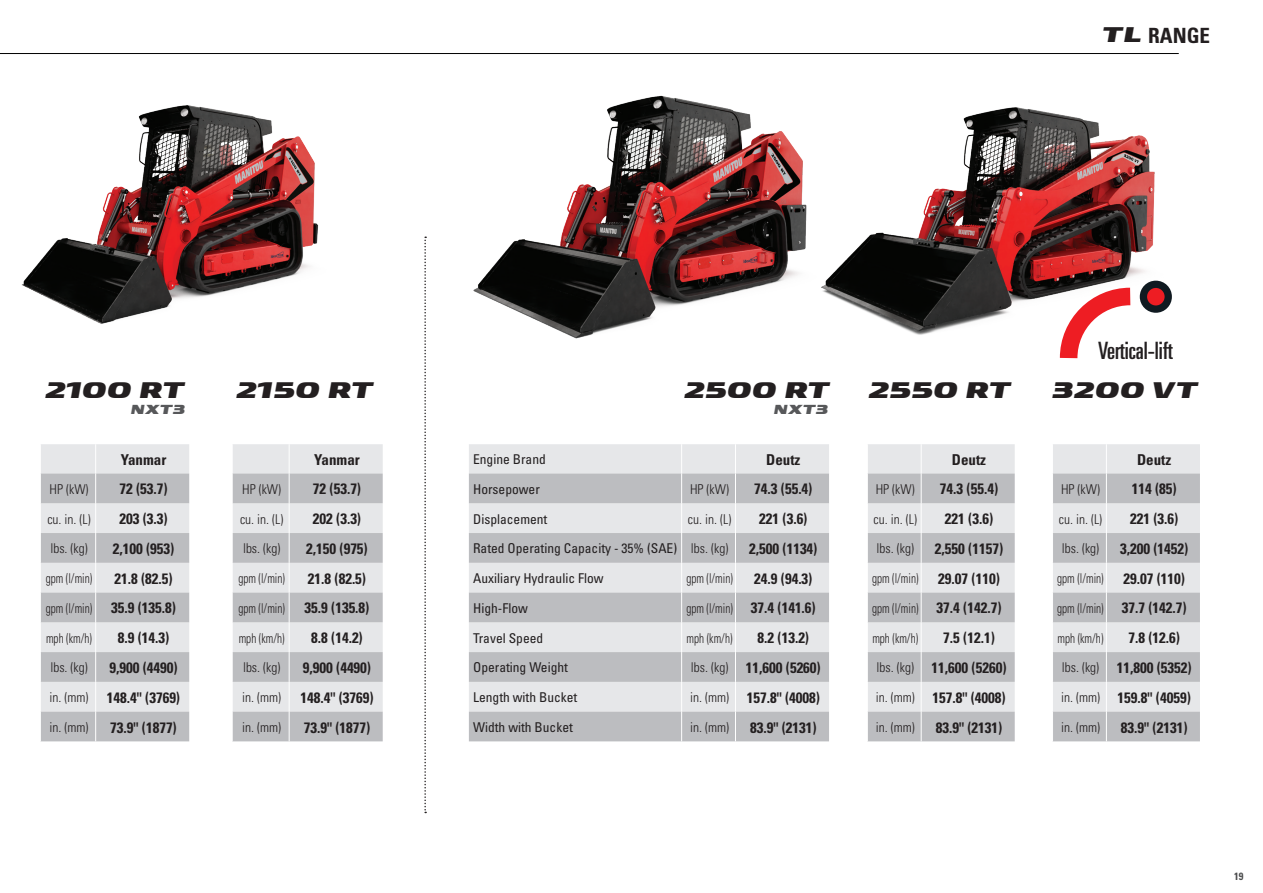
<style>
.page{position:relative;width:1263px;height:893px;background:#fff}
.page>*{position:absolute;margin:0;border:0;box-sizing:border-box;transform-origin:0 0}
.t1{font:23.85px "Univers LTCYR 59 Ult Cond";color:#231f20}
.t2{font:800 22.5px "Manitou";color:#231f20}
.t3{font:21px "Univers LTCYR 67 Bold Cond";color:#231f20}
.t4{font:15px/29.7px "Univers LTCYR 67 Bold Cond";color:#231f20;text-align:right}
.t5{font:13.5px "Univers LTCYR 47 Light Cond";color:#231f20}
.t6{font:condensed 13.5px "Univers LTCYR 57";color:#231f20}
.t7{font:13.5px "Univers LTCYR 47 Light Cond";color:#231f20;scale:.84 1}
.t8{font:800 13.05px "Manitou";color:#57585a}
.t9{font:10.5px "Univers LTCYR 67 Bold Cond";color:#4b4c4d}
.s1{font-family:"Manitou";font-weight:800;font-size:21.15px}
.s2{font-family:"Univers LTCYR 47 Light Cond";font-size:13.5px}
.s3{font-family:"Univers LTCYR 47 Light Cond";font-stretch:normal}
</style>
<div class="page">
<svg style="left:424px;top:237px;width:2px;height:576px"></svg>
<svg style="left:1053px;top:444px;width:147px;height:297px;background:#d1d2d4"></svg>
<svg style="left:867px;top:444px;width:148px;height:297px;background:#d2d3d5"></svg>
<svg style="left:41px;top:444px;width:148px;height:297px;background:#d1d2d5"></svg>
<svg style="left:232px;top:444px;width:151px;height:297px;background:#d1d2d5"></svg>
<hr style="left:0;top:53px;width:1179px;height:1px;background:#000">
<div style="left:469px;top:444px;width:360px;height:29px;background:#e6e7e9"></div>
<svg style="left:469px;top:473px;width:360px;height:268px;background:#cecfd2"></svg>
<svg style="left:681px;top:444px;width:1px;height:29px"></svg>
<hr style="left:681px;top:473px;width:1px;height:30px;background:#fff">
<hr style="left:681px;top:503px;width:1px;height:30px;background:#fff">
<hr style="left:681px;top:533px;width:1px;height:30px;background:#fff">
<hr style="left:681px;top:563px;width:1px;height:30px;background:#fff">
<svg style="left:681px;top:593px;width:1px;height:29px"></svg>
<hr style="left:681px;top:622px;width:1px;height:30px;background:#fff">
<hr style="left:681px;top:652px;width:1px;height:30px;background:#fff">
<hr style="left:681px;top:682px;width:1px;height:30px;background:#fff">
<svg style="left:681px;top:712px;width:1px;height:29px"></svg>
<svg style="left:735px;top:444px;width:1px;height:29px"></svg>
<hr style="left:735px;top:473px;width:1px;height:30px;background:#fff">
<hr style="left:735px;top:503px;width:1px;height:30px;background:#fff">
<hr style="left:735px;top:533px;width:1px;height:30px;background:#fff">
<hr style="left:735px;top:563px;width:1px;height:30px;background:#fff">
<svg style="left:735px;top:593px;width:1px;height:29px"></svg>
<hr style="left:735px;top:622px;width:1px;height:30px;background:#fff">
<hr style="left:735px;top:652px;width:1px;height:30px;background:#fff">
<hr style="left:735px;top:682px;width:1px;height:30px;background:#fff">
<svg style="left:735px;top:712px;width:1px;height:29px"></svg>
<img style="left:21px;top:105px;width:298px;height:219px">
<img style="left:473px;top:95px;width:318px;height:244px">
<img style="left:791px;top:107px;width:381px;height:251px">
<h3 class="t3" style="left:1102px;top:23px;width:109px"><span class="s1">TL</span> RANGE</h3>
<h2 class="t2" style="left:46px;top:382px;width:141px">2100 RT</h2>
<h2 class="t2" style="left:237px;top:382px;width:138px">2150 RT</h2>
<h2 class="t2" style="left:684px;top:382px;width:147px">2500 RT</h2>
<p class="t8" style="left:131px;top:404px;width:56px">NXT3</p>
<p class="t8" style="left:773px;top:404px;width:56px">NXT3</p>
<p class="t4" style="left:121px;top:444px;width:47px">Yanmar</p>
<p class="t5" style="left:50px;top:480px;width:40px">HP (kW)</p>
<p class="t4" style="left:119px;top:474px;width:50px">72 (53.7)</p>
<p class="t5" style="left:47px;top:510px;width:45px">cu. in. (L)</p>
<p class="t4" style="left:119px;top:504px;width:50px">203 (3.3)</p>
<p class="t5" style="left:50px;top:539px;width:39px">lbs. (kg)</p>
<p class="t4" style="left:113px;top:533px;width:63px">2,100 (953)</p>
<p class="t7" style="left:46px;top:569px;width:57px">gpm (l/min)</p>
<p class="t4" style="left:46px;top:563px;width:132px">21.8 (82.5)<br><span class="s2">gpm (l/min)</span> 35.9 (135.8)</p>
<p class="t7" style="left:46px;top:629px;width:56px">mph (km/h)</p>
<p class="t4" style="left:118px;top:623px;width:53px">8.9 (14.3)</p>
<p class="t5" style="left:50px;top:658px;width:39px">lbs. (kg)</p>
<p class="t4" style="left:50px;top:652px;width:132px">9,900 (4490)<br><span class="s2">in. (mm)</span> 148.4" (3769)</p>
<p class="t5" style="left:50px;top:718px;width:40px">in. (mm)</p>
<p class="t4" style="left:110px;top:712px;width:68px">73.9" (1877)</p>
<p class="t4" style="left:314px;top:444px;width:47px">Yanmar</p>
<p class="t5" style="left:242px;top:480px;width:40px">HP (kW)</p>
<p class="t4" style="left:313px;top:474px;width:50px">72 (53.7)</p>
<p class="t5" style="left:240px;top:510px;width:45px">cu. in. (L)</p>
<p class="t4" style="left:313px;top:504px;width:50px">202 (3.3)</p>
<p class="t5" style="left:243px;top:539px;width:39px">lbs. (kg)</p>
<p class="t4" style="left:306px;top:533px;width:63px">2,150 (975)</p>
<p class="t7" style="left:238px;top:569px;width:57px">gpm (l/min)</p>
<p class="t4" style="left:308px;top:563px;width:60px">21.8 (82.5)</p>
<p class="t7" style="left:238px;top:599px;width:57px">gpm (l/min)</p>
<p class="t4" style="left:304px;top:593px;width:66px">35.9 (135.8)</p>
<p class="t7" style="left:239px;top:629px;width:56px">mph (km/h)</p>
<p class="t4" style="left:311px;top:623px;width:53px">8.8 (14.2)</p>
<p class="t5" style="left:243px;top:658px;width:39px">lbs. (kg)</p>
<p class="t4" style="left:303px;top:652px;width:70px">9,900 (4490)</p>
<p class="t5" style="left:242px;top:688px;width:40px">in. (mm)</p>
<p class="t4" style="left:300px;top:682px;width:75px">148.4" (3769)</p>
<p class="t5" style="left:242px;top:718px;width:40px">in. (mm)</p>
<p class="t4" style="left:304px;top:712px;width:68px">73.9" (1877)</p>
<p class="t6" style="left:473px;top:451px;width:74px">Engine Brand</p>
<p class="t4" style="left:766px;top:444px;width:36px">Deutz</p>
<p class="t6" style="left:473px;top:480px;width:68px">Horsepower</p>
<p class="t5" style="left:690px;top:480px;width:40px">HP (kW)</p>
<p class="t4" style="left:754px;top:474px;width:60px">74.3 (55.4)</p>
<p class="t6" style="left:473px;top:510px;width:76px">Displacement</p>
<p class="t5" style="left:688px;top:510px;width:45px">cu. in. (L)</p>
<p class="t4" style="left:759px;top:504px;width:50px">221 (3.6)</p>
<p class="t6" style="left:473px;top:540px;width:257px">Rated Operating Capacity - 35% (SAE) <span class="s3">lbs. (kg)</span></p>
<p class="t4" style="left:749px;top:533px;width:70px">2,500 (1134)</p>
<p class="t6" style="left:473px;top:570px;width:132px">Auxiliary Hydraulic Flow</p>
<p class="t7" style="left:686px;top:569px;width:57px">gpm (l/min)</p>
<p class="t4" style="left:754px;top:563px;width:60px">24.9 (94.3)</p>
<p class="t6" style="left:473px;top:599px;width:56px">High-Flow</p>
<p class="t4" style="left:686px;top:593px;width:131px"><span class="s2">gpm (l/min)</span> 37.4 (141.6)</p>
<p class="t6" style="left:473px;top:629px;width:72px">Travel Speed</p>
<p class="t7" style="left:687px;top:629px;width:56px">mph (km/h)</p>
<p class="t4" style="left:757px;top:623px;width:53px">8.2 (13.2)</p>
<p class="t6" style="left:473px;top:659px;width:96px">Operating Weight</p>
<p class="t4" style="left:691px;top:652px;width:131px"><span class="s2">lbs. (kg)</span> 11,600 (5260)</p>
<p class="t6" style="left:473px;top:689px;width:106px">Length with Bucket</p>
<p class="t4" style="left:690px;top:682px;width:131px"><span class="s2">in. (mm)</span> 157.8" (4008)</p>
<p class="t6" style="left:473px;top:718px;width:101px">Width with Bucket</p>
<p class="t5" style="left:690px;top:718px;width:40px">in. (mm)</p>
<p class="t4" style="left:750px;top:712px;width:68px">83.9" (2131)</p>
<h1 class="t1" style="left:1098px;top:334px;width:76px">Vertical-lift</h1>
<h2 class="t2" style="left:869px;top:382px;width:144px">2550 RT</h2>
<h2 class="t2" style="left:1052px;top:382px;width:147px">3200 VT</h2>
<p class="t4" style="left:952px;top:444px;width:36px">Deutz</p>
<p class="t5" style="left:876px;top:480px;width:40px">HP (kW)</p>
<p class="t4" style="left:940px;top:474px;width:60px">74.3 (55.4)</p>
<p class="t5" style="left:873px;top:510px;width:45px">cu. in. (L)</p>
<p class="t4" style="left:945px;top:504px;width:50px">221 (3.6)</p>
<p class="t5" style="left:876px;top:539px;width:39px">lbs. (kg)</p>
<p class="t4" style="left:935px;top:533px;width:70px">2,550 (1157)</p>
<p class="t7" style="left:872px;top:569px;width:57px">gpm (l/min)</p>
<p class="t4" style="left:872px;top:563px;width:131px">29.07 (110)<br><span class="s2">gpm (l/min)</span> 37.4 (142.7)</p>
<p class="t7" style="left:872px;top:629px;width:56px">mph (km/h)</p>
<p class="t4" style="left:876px;top:623px;width:132px;text-align:left;text-indent:67px">7.5 (12.1) <span class="s2">lbs. (kg)</span> 11,600 (5260) <span class="s2">in. (mm)</span> 157.8" (4008)</p>
<p class="t5" style="left:876px;top:718px;width:40px">in. (mm)</p>
<p class="t4" style="left:936px;top:712px;width:68px">83.9" (2131)</p>
<p class="t4" style="left:1137px;top:444px;width:36px">Deutz</p>
<p class="t5" style="left:1061px;top:480px;width:40px">HP (kW)</p>
<p class="t4" style="left:1132px;top:474px;width:46px">114 (85)</p>
<p class="t5" style="left:1059px;top:510px;width:45px">cu. in. (L)</p>
<p class="t4" style="left:1130px;top:504px;width:50px">221 (3.6)</p>
<p class="t5" style="left:1062px;top:539px;width:39px">lbs. (kg)</p>
<p class="t4" style="left:1120px;top:533px;width:70px">3,200 (1452)</p>
<p class="t7" style="left:1057px;top:569px;width:57px">gpm (l/min)</p>
<p class="t4" style="left:1057px;top:563px;width:131px">29.07 (110)<br><span class="s2">gpm (l/min)</span> 37.7 (142.7)</p>
<p class="t7" style="left:1057px;top:629px;width:56px">mph (km/h)</p>
<p class="t4" style="left:1061px;top:623px;width:132px;text-align:left;text-indent:67px">7.8 (12.6) <span class="s2">lbs. (kg)</span> 11,800 (5352) <span class="s2">in. (mm)</span> 159.8" (4059)</p>
<p class="t5" style="left:1061px;top:718px;width:40px">in. (mm)</p>
<p class="t4" style="left:1121px;top:712px;width:68px">83.9" (2131)</p>
<p class="t9" style="left:1234px;top:869px;width:11px">19</p>
</div>
